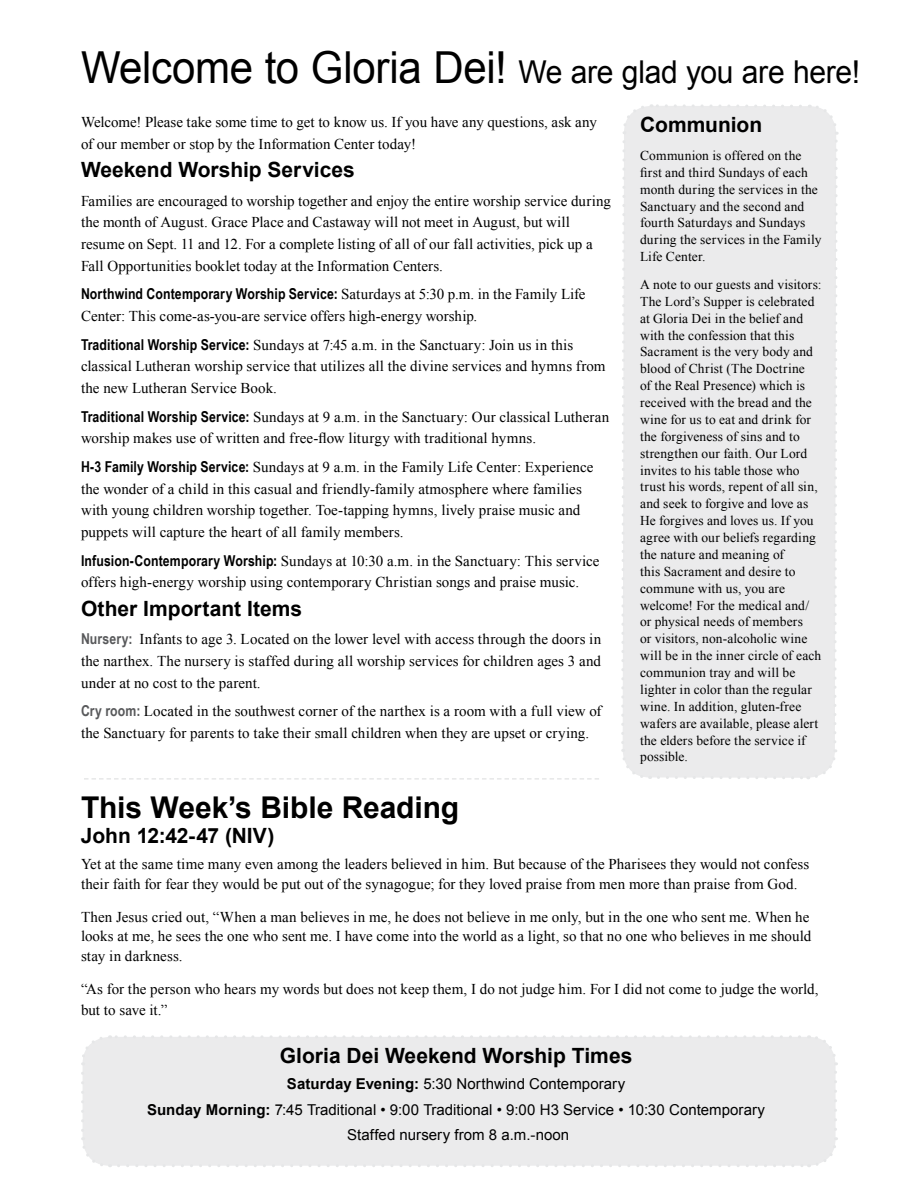
<style>
.page{position:relative;width:918px;height:1188px;background:#fff}
.page>*{position:absolute;margin:0;border:0;box-sizing:border-box;transform-origin:0 0}
.t1{font:31.5px "Arial";letter-spacing:-.01em;color:#000;scale:.95 1}
.t2{font:700 30px "Arial";letter-spacing:-.005em;color:#000}
.t3{font:700 21px "Arial";color:#000}
.t4{font:15px/21.8px "Times New Roman";letter-spacing:.005em;color:#000}
.t5{font:15px/25.8px "Arial";letter-spacing:.005em;color:#000;text-align:center}
.t6{font:700 15px "Arial Narrow";letter-spacing:.01em;color:#000}
.t7{font:13.5px/16.8px "Times New Roman";letter-spacing:.01em;color:#000}
.s1{font-size:44.1px}
.s2{font-family:"Times New Roman";font-weight:400}
.s3{font-family:"Arial Narrow";font-weight:700}
.s4{font-family:"Arial Narrow";font-weight:700;color:#58595b}
.s5{font-weight:700}
</style>
<div class="page">
<div style="left:83px;top:1037px;width:753px;height:129px;background:#ebebec;border-radius:27px"></div>
<svg style="left:81px;top:1035px;width:719px;height:30px"></svg>
<svg style="left:81px;top:1073px;width:30px;height:94px"></svg>
<svg style="left:119px;top:1137px;width:719px;height:30px"></svg>
<svg style="left:809px;top:1035px;width:29px;height:94px"></svg>
<div style="left:621px;top:104px;width:218px;height:675px;background:#ebebec"></div>
<svg style="left:84px;top:778px;width:515px;height:2px"></svg>
<h1 class="t1" style="left:81px;top:52px;width:822px"><span class="s1">Welcome to Gloria Dei!</span> We are glad you are here!</h1>
<p class="t4" style="left:81px;top:111px;width:517px">Welcome! Please take some time to get to know us. If you have any questions, ask any of our member or stop by the Information Center today!</p>
<h3 class="t3" style="left:81px;top:156px;width:275px">Weekend Worship Services</h3>
<p class="t4" style="left:81px;top:190px;width:532px">Families are encouraged to worship together and enjoy the entire worship service during the month of August. Grace Place and Castaway will not meet in August, but will resume on Sept. 11 and 12. For a complete listing of all of our fall activities, pick up a Fall Opportunities booklet today at the Information Centers.</p>
<p class="t6" style="left:81px;top:283px;width:506px">Northwind Contemporary Worship Service: <span class="s2">Saturdays at 5:30 p.m. in the Family Life</span></p>
<p class="t4" style="left:81px;top:302px;width:494px;line-height:28.5px">Center: This come-as-you-are service offers high-energy worship.<br><span class="s3">Traditional Worship Service:</span> Sundays at 7:45 a.m. in the Sanctuary: Join us in this</p>
<p class="t4" style="left:81px;top:355px;width:526px">classical Lutheran worship service that utilizes all the divine services and hymns from the new Lutheran Service Book.</p>
<p class="t4" style="left:81px;top:406px;width:530px"><span class="s3">Traditional Worship Service:</span> Sundays at 9 a.m. in the Sanctuary: Our classical Lutheran worship makes use of written and free-flow liturgy with traditional hymns.</p>
<p class="t4" style="left:81px;top:456px;width:514px"><span class="s3">H-3 Family Worship Service:</span> Sundays at 9 a.m. in the Family Life Center: Experience the wonder of a child in this casual and friendly-family atmosphere where families with young children worship together. Toe-tapping hymns, lively praise music and puppets will capture the heart of all family members.</p>
<p class="t4" style="left:81px;top:550px;width:520px"><span class="s3">Infusion-Contemporary Worship:</span> Sundays at 10:30 a.m. in the Sanctuary: This service offers high-energy worship using contemporary Christian songs and praise music.</p>
<h3 class="t3" style="left:81px;top:595px;width:223px">Other Important Items</h3>
<p class="t4" style="left:81px;top:628px;width:522px;text-align:justify"><span class="s4">Nursery:</span> Infants to age 3. Located on the lower level with access through the doors in the narthex. The nursery is staffed during all worship services for children ages 3 and under at no cost to the parent.</p>
<p class="t4" style="left:81px;top:700px;width:522px"><span class="s4">Cry room:</span> Located in the southwest corner of the narthex is a room with a full view of the Sanctuary for parents to take their small children when they are upset or crying.</p>
<h3 class="t3" style="left:640px;top:111px;width:124px">Communion</h3>
<p class="t7" style="left:640px;top:147px;width:183px">Communion is offered on the first and third Sundays of each month during the services in the<br>Sanctuary and the second and fourth Saturdays and Sundays during the services in the Family<br>Life Center.</p>
<p class="t7" style="left:640px;top:276px;width:183px">A note to our guests and visitors:<br>The Lord’s Supper is celebrated at Gloria Dei in the belief and with the confession that this<br>Sacrament is the very body and blood of Christ (The Doctrine<br>of the Real Presence) which is received with the bread and the wine for us to eat and drink for the forgiveness of sins and to strengthen our faith. Our Lord invites to his table those who trust his words, repent of all sin, and seek to forgive and love as<br>He forgives and loves us. If you agree with our beliefs regarding the nature and meaning of<br>this Sacrament and desire to commune with us, you are welcome! For the medical and/ or physical needs of members<br>or visitors, non-alcoholic wine will be in the inner circle of each communion tray and will be lighter in color than the regular wine. In addition, gluten-free wafers are available, please alert the elders before the service if possible.</p>
<h2 class="t2" style="left:81px;top:787px;width:380px">This Week’s Bible Reading</h2>
<h3 class="t3" style="left:81px;top:822px;width:195px">John 12:42-47 (NIV)</h3>
<p class="t4" style="left:81px;top:854px;width:730px;line-height:19.5px">Yet at the same time many even among the leaders believed in him. But because of the Pharisees they would not confess their faith for fear they would be put out of the synagogue; for they loved praise from men more than praise from God.</p>
<p class="t4" style="left:81px;top:907px;width:732px;line-height:19.5px">Then Jesus cried out, “When a man believes in me, he does not believe in me only, but in the one who sent me. When he looks at me, he sees the one who sent me. I have come into the world as a light, so that no one who believes in me should stay in darkness.</p>
<p class="t4" style="left:81px;top:978px;width:739px;line-height:21px">“As for the person who hears my words but does not keep them, I do not judge him. For I did not come to judge the world, but to save it.”</p>
<h3 class="t3" style="left:280px;top:1042px;width:354px">Gloria Dei Weekend Worship Times</h3>
<p class="t5" style="left:147px;top:1071px;width:620px"><span class="s5">Saturday Evening:</span> 5:30 Northwind Contemporary<br><span class="s5">Sunday Morning:</span> 7:45 Traditional • 9:00 Traditional • 9:00 H3 Service • 10:30 Contemporary<br>Staffed nursery from 8 a.m.-noon</p>
</div>
